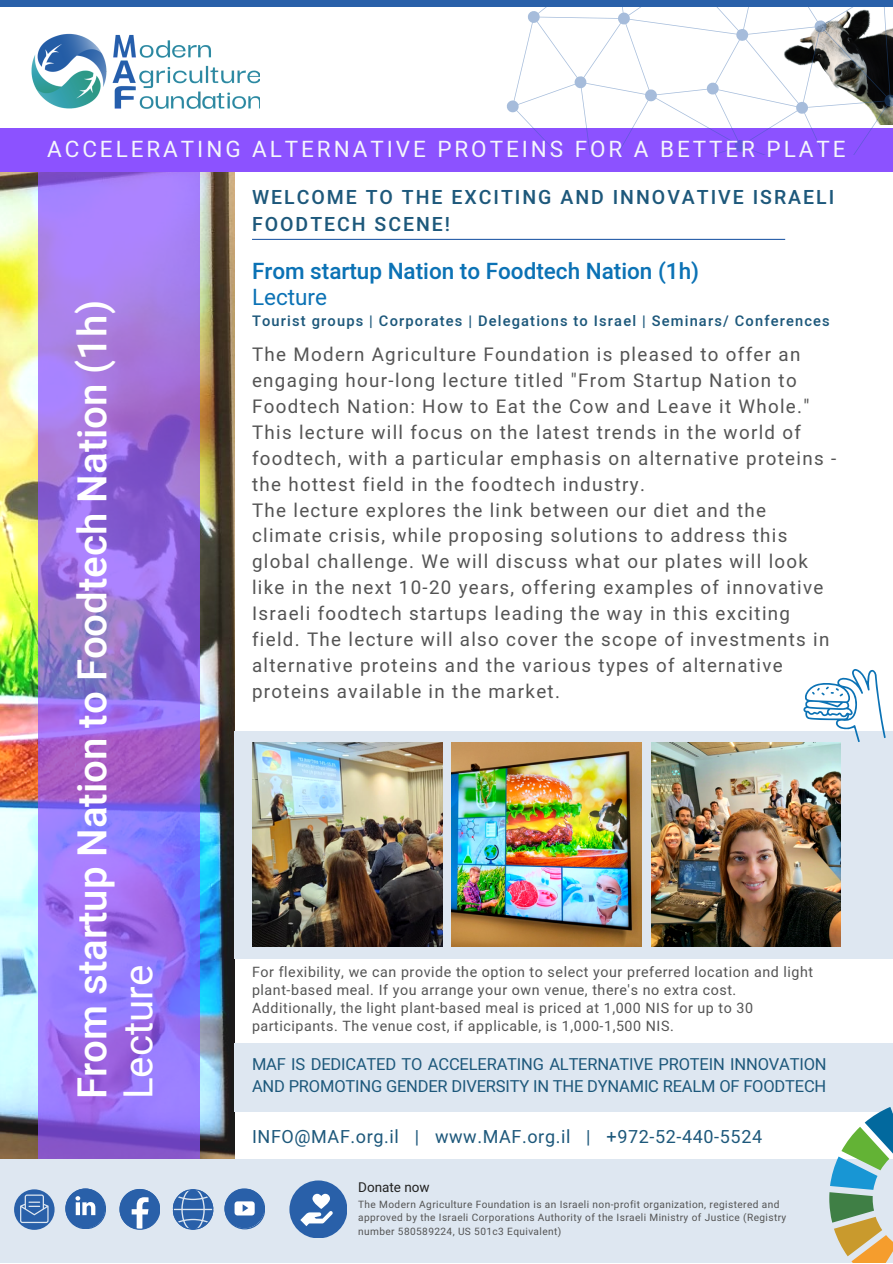
<style>
.page{position:relative;width:893px;height:1264px;background:#fff}
.page>*{position:absolute;margin:0;border:0;box-sizing:border-box;transform-origin:0 0}
.t1{font:500 40.2px "Heebo";color:#fff}
.t2{font:40.2px "Heebo";color:#fff}
.t3{font:22.5px "Heebo";letter-spacing:.13em;color:#f4f6fc}
.t4{font:500 22.5px "Heebo";color:#0b72b5}
.t5{font:22.5px "Heebo";color:#0b72b5}
.t6{font:500 19.5px/27px "Heebo";letter-spacing:.1em;color:#1d587b}
.t7{font:18.75px/25.8px "Heebo";letter-spacing:.07em;color:#545454}
.t8{font:18px "Heebo";letter-spacing:.035em;color:#1d587b}
.t9{font:16.5px/22.5px "Heebo";letter-spacing:-.01em;color:#1d587b}
.t10{font:500 14.55px "Heebo";letter-spacing:.08em;color:#1d587b}
.t11{font:14.25px/18px "Heebo";letter-spacing:.04em;color:#545454}
.t12{font:13.5px "Heebo";color:#222}
.t13{font:10.05px/13.5px "Heebo";letter-spacing:.04em;color:#545454}
</style>
<div class="page">
<img style="left:0;top:171px;width:234px;height:987px">
<div style="left:0;top:1159px;width:892px;height:103px;background:#dee7f1"></div>
<div style="left:234px;top:731px;width:658px;height:227px;background:#dee7f1"></div>
<div style="left:234px;top:1043px;width:658px;height:68px;background:#dee7f1"></div>
<img style="left:651px;top:742px;width:189px;height:204px">
<img style="left:451px;top:742px;width:190px;height:204px">
<img style="left:252px;top:742px;width:190px;height:204px">
<img style="left:31px;top:33px;width:229px;height:76px">
<div style="left:0;top:128px;width:892px;height:43px;background:#8c52ff"></div>
<svg style="left:829px;top:1107px;width:63px;height:155px"></svg>
<svg style="left:506px;top:6px;width:386px;height:148px"></svg>
<div style="left:0;top:0;width:892px;height:6px;background:#2960a9"></div>
<hr style="left:252px;top:239px;width:533px;height:1px;background:#2960a9">
<svg style="left:38px;top:171px;width:162px;height:988px;background:#9770e4"></svg>
<svg style="left:803px;top:669px;width:83px;height:73px"></svg>
<svg style="left:14px;top:1189px;width:41px;height:40px"></svg>
<svg style="left:65px;top:1188px;width:41px;height:41px"></svg>
<svg style="left:119px;top:1189px;width:41px;height:40px"></svg>
<svg style="left:173px;top:1189px;width:40px;height:40px"></svg>
<svg style="left:224px;top:1188px;width:41px;height:41px"></svg>
<div style="left:289px;top:1180px;width:58px;height:58px;background:#2960a9;border-radius:50%"></div>
<svg style="left:300px;top:1193px;width:33px;height:33px"></svg>
<p class="t3" style="left:47px;top:133px;width:799px">ACCELERATING ALTERNATIVE PROTEINS FOR A BETTER PLATE</p>
<p class="t1" style="left:64px;top:1099px;width:800px;rotate:-90deg">From startup Nation to Foodtech Nation (1h)</p>
<p class="t6" style="left:252px;top:185px;width:583px">WELCOME TO THE EXCITING AND INNOVATIVE ISRAELI<br>FOODTECH SCENE!</p>
<p class="t4" style="left:252px;top:256px;width:448px">From startup Nation to Foodtech Nation (1h)</p>
<p class="t5" style="left:252px;top:281px;width:77px">Lecture</p>
<p class="t10" style="left:252px;top:311px;width:579px">Tourist groups | Corporates | Delegations to Israel | Seminars/ Conferences</p>
<p class="t7" style="left:252px;top:342px;width:585px">The Modern Agriculture Foundation is pleased to offer an engaging hour-long lecture titled "From Startup Nation to Foodtech Nation: How to Eat the Cow and Leave it Whole." This lecture will focus on the latest trends in the world of foodtech, with a particular emphasis on alternative proteins - the hottest field in the foodtech industry.</p>
<p class="t7" style="left:252px;top:498px;width:579px">The lecture explores the link between our diet and the climate crisis, while proposing solutions to address this global challenge. We will discuss what our plates will look like in the next 10-20 years, offering examples of innovative Israeli foodtech startups leading the way in this exciting field. The lecture will also cover the scope of investments in alternative proteins and the various types of alternative proteins available in the market.</p>
<p class="t2" style="left:110px;top:1099px;width:136px;rotate:-90deg">Lecture</p>
<p class="t11" style="left:252px;top:963px;width:562px">For flexibility, we can provide the option to select your preferred location and light plant-based meal. If you arrange your own venue, there's no extra cost.</p>
<p class="t11" style="left:252px;top:999px;width:502px">Additionally, the light plant-based meal is priced at 1,000 NIS for up to 30 participants. The venue cost, if applicable, is 1,000-1,500 NIS.</p>
<p class="t9" style="left:252px;top:1053px;width:576px">MAF IS DEDICATED TO ACCELERATING ALTERNATIVE PROTEIN INNOVATION<br>AND PROMOTING GENDER DIVERSITY IN THE DYNAMIC REALM OF FOODTECH</p>
<p class="t8" style="left:252px;top:1123px;width:511px">INFO@MAF.org.il | www.MAF.org.il | +972-52-440-5524</p>
<p class="t12" style="left:358px;top:1177px;width:73px">Donate now</p>
<p class="t13" style="left:358px;top:1197px;width:429px">The Modern Agriculture Foundation is an Israeli non-profit organization, registered and approved by the Israeli Corporations Authority of the Israeli Ministry of Justice (Registry number 580589224, US 501c3 Equivalent)</p>
</div>
